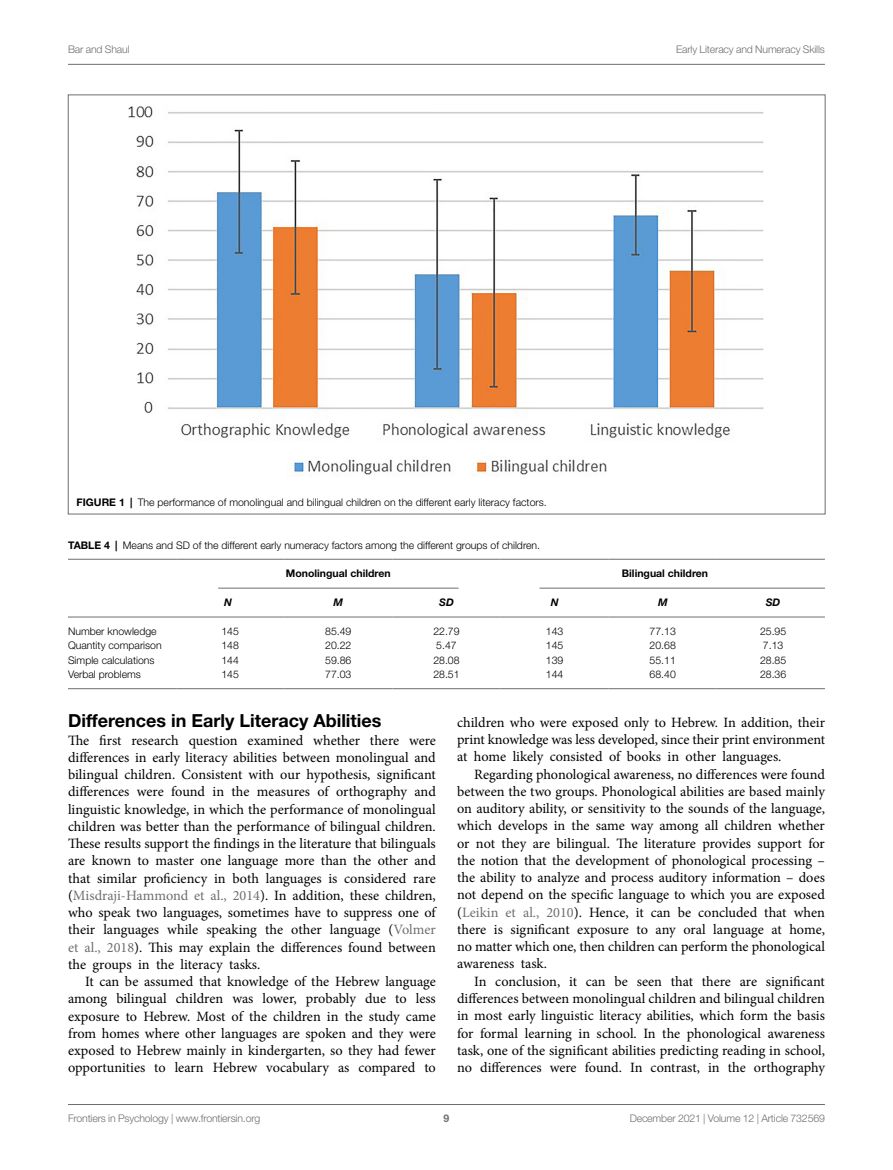
<style>
.page{position:relative;width:893px;height:1170px;background:#fff}
.page>*{position:absolute;margin:0;border:0;box-sizing:border-box;transform-origin:0 0}
.HEAD_2{font:700 18px "Helvetica Neue LT Std";color:#000}
.TEXT{font:14.25px/17.2px "Minion Pro";letter-spacing:-.005em;color:#000;text-align:justify}
.TEXT_FLUSH{font:14.25px/17.2px "Minion Pro";color:#000;text-align:justify}
.TB_TX{font:300 10.5px "Helvetica Neue LT Std";color:#000}
.t1{font:300 10.5px "Helvetica Neue LT Std";letter-spacing:-.015em;color:#6d6e71}
.FIG_LEG{font:300 10.5px "Helvetica Neue LT Std";color:#000}
.TT_NO_RULE{font:300 10.5px "Helvetica Neue LT Std";color:#000}
.TB_STH{font:700 10.5px "Helvetica Neue LT Std";color:#000}
.TB_CH{font:italic 700 10.5px "Helvetica Neue LT Std";color:#000}
.t2{font:700 10.5px "Helvetica Neue LT Std";color:#6d6e71}
.s1{font-weight:700}
.s2{color:#6d6e71}
</style>
<div class="page">
<hr style="left:68px;top:64px;width:757px;height:1px;background:#6d6e71">
<hr style="left:68px;top:1104px;width:757px;height:1px;background:#6d6e71">
<img style="left:128px;top:106px;width:636px;height:370px">
<hr style="left:176px;top:559px;width:108px;height:1px;background:#6d6e71">
<hr style="left:284px;top:559px;width:108px;height:1px;background:#6d6e71">
<hr style="left:392px;top:559px;width:109px;height:1px;background:#6d6e71">
<hr style="left:501px;top:559px;width:108px;height:1px;background:#6d6e71">
<hr style="left:609px;top:559px;width:108px;height:1px;background:#6d6e71">
<hr style="left:717px;top:559px;width:108px;height:1px;background:#6d6e71">
<hr style="left:68px;top:559px;width:108px;height:1px;background:#6d6e71">
<hr style="left:68px;top:616px;width:108px;height:1px;background:#6d6e71">
<hr style="left:284px;top:616px;width:108px;height:1px;background:#6d6e71">
<hr style="left:392px;top:616px;width:109px;height:1px;background:#6d6e71">
<hr style="left:501px;top:616px;width:108px;height:1px;background:#6d6e71">
<hr style="left:609px;top:616px;width:108px;height:1px;background:#6d6e71">
<hr style="left:717px;top:616px;width:108px;height:1px;background:#6d6e71">
<hr style="left:176px;top:616px;width:108px;height:1px;background:#6d6e71">
<hr style="left:68px;top:688px;width:108px;height:1px;background:#6d6e71">
<hr style="left:717px;top:688px;width:108px;height:1px;background:#6d6e71">
<hr style="left:176px;top:688px;width:108px;height:1px;background:#6d6e71">
<hr style="left:284px;top:688px;width:108px;height:1px;background:#6d6e71">
<hr style="left:392px;top:688px;width:109px;height:1px;background:#6d6e71">
<hr style="left:501px;top:688px;width:108px;height:1px;background:#6d6e71">
<hr style="left:609px;top:688px;width:108px;height:1px;background:#6d6e71">
<hr style="left:218px;top:588px;width:241px;height:1px;background:#6d6e71">
<hr style="left:540px;top:588px;width:285px;height:1px;background:#6d6e71">
<p class="t1" style="left:68px;top:42px;width:63px">Bar and Shaul</p>
<p class="t1" style="left:676px;top:42px;width:150px">Early Literacy and Numeracy Skills</p>
<p class="FIG_LEG" style="left:77px;top:495px;width:472px"><span class="s1">FIGURE 1 |</span> The performance of monolingual and bilingual children on the different early literacy factors.</p>
<p class="TT_NO_RULE" style="left:68px;top:538px;width:474px"><span class="s1">TABLE 4 |</span> Means and SD of the different early numeracy factors among the different groups of children.</p>
<p class="TB_STH" style="left:286px;top:567px;width:106px">Monolingual children</p>
<p class="TB_STH" style="left:622px;top:567px;width:88px">Bilingual children</p>
<p class="TB_CH" style="left:224px;top:596px;width:9px">N</p>
<p class="TB_CH" style="left:334px;top:596px;width:11px">M</p>
<p class="TB_CH" style="left:439px;top:596px;width:16px">SD</p>
<p class="TB_CH" style="left:551px;top:596px;width:9px">N</p>
<p class="TB_CH" style="left:658px;top:596px;width:11px">M</p>
<p class="TB_CH" style="left:766px;top:596px;width:16px">SD</p>
<p class="TB_TX" style="left:68px;top:625px;width:90px">Number knowledge</p>
<p class="TB_TX" style="left:221px;top:625px;width:19px">145</p>
<p class="TB_TX" style="left:325px;top:625px;width:28px">85.49</p>
<p class="TB_TX" style="left:433px;top:625px;width:28px">22.79</p>
<p class="TB_TX" style="left:546px;top:625px;width:19px">143</p>
<p class="TB_TX" style="left:650px;top:625px;width:28px">77.13</p>
<p class="TB_TX" style="left:760px;top:625px;width:28px">25.95</p>
<p class="TB_TX" style="left:68px;top:639px;width:95px">Quantity comparison</p>
<p class="TB_TX" style="left:221px;top:639px;width:19px">148</p>
<p class="TB_TX" style="left:325px;top:639px;width:28px">20.22</p>
<p class="TB_TX" style="left:436px;top:639px;width:22px">5.47</p>
<p class="TB_TX" style="left:546px;top:639px;width:19px">145</p>
<p class="TB_TX" style="left:650px;top:639px;width:28px">20.68</p>
<p class="TB_TX" style="left:763px;top:639px;width:22px">7.13</p>
<p class="TB_TX" style="left:68px;top:653px;width:88px">Simple calculations</p>
<p class="TB_TX" style="left:221px;top:653px;width:19px">144</p>
<p class="TB_TX" style="left:325px;top:653px;width:28px">59.86</p>
<p class="TB_TX" style="left:433px;top:653px;width:28px">28.08</p>
<p class="TB_TX" style="left:546px;top:653px;width:19px">139</p>
<p class="TB_TX" style="left:650px;top:653px;width:28px">55.11</p>
<p class="TB_TX" style="left:760px;top:653px;width:28px">28.85</p>
<p class="TB_TX" style="left:68px;top:667px;width:74px">Verbal problems</p>
<p class="TB_TX" style="left:221px;top:667px;width:19px">145</p>
<p class="TB_TX" style="left:325px;top:667px;width:28px">77.03</p>
<p class="TB_TX" style="left:433px;top:667px;width:28px">28.51</p>
<p class="TB_TX" style="left:546px;top:667px;width:19px">144</p>
<p class="TB_TX" style="left:650px;top:667px;width:28px">68.40</p>
<p class="TB_TX" style="left:760px;top:667px;width:28px">28.36</p>
<p class="HEAD_2" style="left:68px;top:709px;width:315px">Differences in Early Literacy Abilities</p>
<p class="TEXT_FLUSH" style="left:68px;top:731px;width:369px">The first research question examined whether there were differences in early literacy abilities between monolingual and bilingual children. Consistent with our hypothesis, significant differences were found in the measures of orthography and linguistic knowledge, in which the performance of monolingual children was better than the performance of bilingual children.<br>These results support the findings in the literature that bilinguals are known to master one language more than the other and that similar proficiency in both languages is considered rare (<span class="s2">Misdraji-Hammond et al., 2014</span>). In addition, these children, who speak two languages, sometimes have to suppress one of their languages while speaking the other language (<span class="s2">Volmer et al., 2018</span>). This may explain the differences found between the groups in the literacy tasks.</p>
<p class="TEXT" style="left:68px;top:972px;width:369px;text-indent:17px">It can be assumed that knowledge of the Hebrew language among bilingual children was lower, probably due to less exposure to Hebrew. Most of the children in the study came from homes where other languages are spoken and they were exposed to Hebrew mainly in kindergarten, so they had fewer opportunities to learn Hebrew vocabulary as compared to</p>
<p class="TEXT" style="left:457px;top:713px;width:369px">children who were exposed only to Hebrew. In addition, their print knowledge was less developed, since their print environment at home likely consisted of books in other languages.</p>
<p class="TEXT" style="left:457px;top:765px;width:369px;text-indent:17px">Regarding phonological awareness, no differences were found between the two groups. Phonological abilities are based mainly on auditory ability, or sensitivity to the sounds of the language, which develops in the same way among all children whether or not they are bilingual. The literature provides support for the notion that the development of phonological processing – the ability to analyze and process auditory information – does not depend on the specific language to which you are exposed (<span class="s2">Leikin et al., 2010</span>). Hence, it can be concluded that when there is significant exposure to any oral language at home, no matter which one, then children can perform the phonological awareness task.</p>
<p class="TEXT" style="left:457px;top:972px;width:369px;text-indent:17px">In conclusion, it can be seen that there are significant differences between monolingual children and bilingual children in most early linguistic literacy abilities, which form the basis for formal learning in school. In the phonological awareness task, one of the significant abilities predicting reading in school, no differences were found. In contrast, in the orthography</p>
<p class="t1" style="left:68px;top:1111px;width:194px">Frontiers in Psychology | www.frontiersin.org</p>
<p class="t2" style="left:444px;top:1111px;width:7px">9</p>
<p class="t1" style="left:630px;top:1111px;width:197px">December 2021 | Volume 12 | Article 732569</p>
</div>
